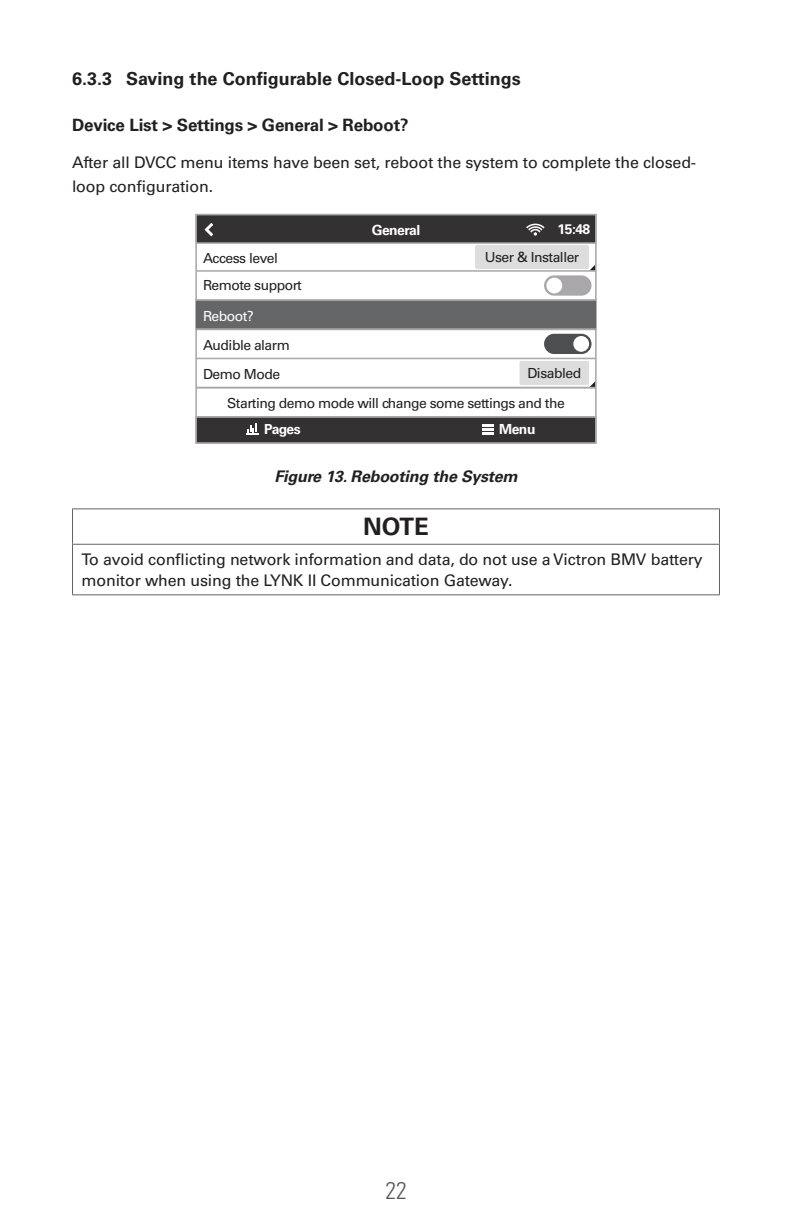
<style>
.page{position:relative;width:792px;height:1224px;background:#fff}
.page>*{position:absolute;margin:0;border:0;box-sizing:border-box;transform-origin:0 0}
.Warning_Header{font:700 24px "Univers LT Std";color:#231f20}
.t1{font:300 condensed 24px "Univers LT Std";color:#57585a}
.t2{font:700 18px "Univers LT Std";color:#231f20}
.Paragraph_Title{font:700 17px "Univers LT Std";letter-spacing:-.01em;color:#231f20}
.Table_Text{font:16px/21px "Univers LT Std";letter-spacing:-.01em;color:#231f20}
.Paragraph{font:16px/24px "Univers LT Std";letter-spacing:-.01em;color:#231f20}
.t3{font:italic 700 16px "Univers LT Std";letter-spacing:-.01em;color:#231f20}
.t4{font:14px/27.2px "Univers LT Std";letter-spacing:-.035em;color:#231f20}
.t5{font:700 14px "Univers LT Std";letter-spacing:-.035em;color:#fff}
.t6{font:14px "Univers LT Std";letter-spacing:-.035em;color:#fff}
</style>
<div class="page">
<div style="left:196px;top:300px;width:400px;height:29px;background:#656668"></div>
<div style="left:196px;top:417px;width:400px;height:26px;background:#333132"></div>
<div style="left:195px;top:416px;width:402px;height:28px;border:2px solid #aaa8a9"></div>
<div style="left:196px;top:215px;width:400px;height:28px;background:#333132"></div>
<div style="left:195px;top:214px;width:402px;height:30px;border:2px solid #aaa8a9"></div>
<svg style="left:205px;top:223px;width:8px;height:13px"></svg>
<svg style="left:526px;top:224px;width:19px;height:12px"></svg>
<hr style="left:196px;top:270px;width:400px;height:2px;background:#aaa8a9">
<hr style="left:196px;top:299px;width:400px;height:2px;background:#aaa8a9">
<hr style="left:196px;top:329px;width:400px;height:1px;background:#aaa8a9">
<hr style="left:196px;top:358px;width:400px;height:1px;background:#aaa8a9">
<hr style="left:196px;top:387px;width:400px;height:1px;background:#aaa8a9">
<hr style="left:196px;top:416px;width:400px;height:2px;background:#aaa8a9">
<svg style="left:482px;top:424px;width:12px;height:11px"></svg>
<svg style="left:246px;top:424px;width:13px;height:11px"></svg>
<div style="left:544px;top:334px;width:48px;height:20px;background:#4c4e50;border-radius:10px"></div>
<div style="left:573px;top:336px;width:16px;height:16px;background:#fff;border-radius:50%"></div>
<div style="left:544px;top:275px;width:48px;height:21px;background:#a9a7a9;border-radius:10px"></div>
<div style="left:546px;top:278px;width:16px;height:15px;background:#fff;border-radius:50%"></div>
<div style="left:475px;top:245px;width:114px;height:24px;background:#ddd;border-radius:2px"></div>
<div style="left:519px;top:361px;width:70px;height:24px;background:#ddd;border-radius:2px"></div>
<svg style="left:590px;top:265px;width:5px;height:5px"></svg>
<svg style="left:590px;top:382px;width:5px;height:5px"></svg>
<hr style="left:72px;top:544px;width:648px;height:1px;background:#636366">
<hr style="left:72px;top:545px;width:1px;height:49px;background:#636366">
<hr style="left:719px;top:545px;width:1px;height:49px;background:#636366">
<hr style="left:72px;top:594px;width:648px;height:1px;background:#636366">
<hr style="left:72px;top:508px;width:648px;height:1px;background:#636366">
<hr style="left:72px;top:509px;width:1px;height:35px;background:#636366">
<hr style="left:719px;top:509px;width:1px;height:35px;background:#636366">
<p class="t2" style="left:72px;top:68px;width:450px">6.3.3 Saving the Configurable Closed-Loop Settings</p>
<p class="Paragraph_Title" style="left:72px;top:115px;width:338px">Device List &gt; Settings &gt; General &gt; Reboot?</p>
<p class="Paragraph" style="left:72px;top:150px;width:626px">After all DVCC menu items have been set, reboot the system to complete the closed&shy;loop configuration.</p>
<p class="t5" style="left:372px;top:222px;width:50px">General</p>
<p class="t5" style="left:558px;top:221px;width:34px">15:48</p>
<p class="t4" style="left:485px;top:243px;width:96px">User &amp; Installer</p>
<p class="t4" style="left:203px;top:244px;width:100px">Access level<br>Remote support</p>
<p class="t6" style="left:203px;top:307px;width:52px">Reboot?</p>
<p class="t4" style="left:203px;top:331px;width:88px">Audible alarm</p>
<p class="t4" style="left:203px;top:360px;width:79px">Demo Mode</p>
<p class="t4" style="left:227px;top:389px;width:339px">Starting demo mode will change some settings and the</p>
<p class="t5" style="left:264px;top:421px;width:38px">Pages</p>
<p class="t5" style="left:499px;top:421px;width:38px">Menu</p>
<p class="t4" style="left:527px;top:359px;width:55px">Disabled</p>
<p class="t5" style="left:268px;top:421px;width:38px">Pages</p>
<p class="t5" style="left:503px;top:421px;width:38px">Menu</p>
<p class="t3" style="left:274px;top:467px;width:245px">Figure 13. Rebooting the System</p>
<p class="Warning_Header" style="left:363px;top:513px;width:67px">NOTE</p>
<p class="Table_Text" style="left:82px;top:549px;width:623px">To avoid conflicting network information and data, do not use a Victron BMV battery monitor when using the LYNK II Communication Gateway.</p>
<h1 class="t1" style="left:385px;top:1176px;width:23px">22</h1>
</div>
